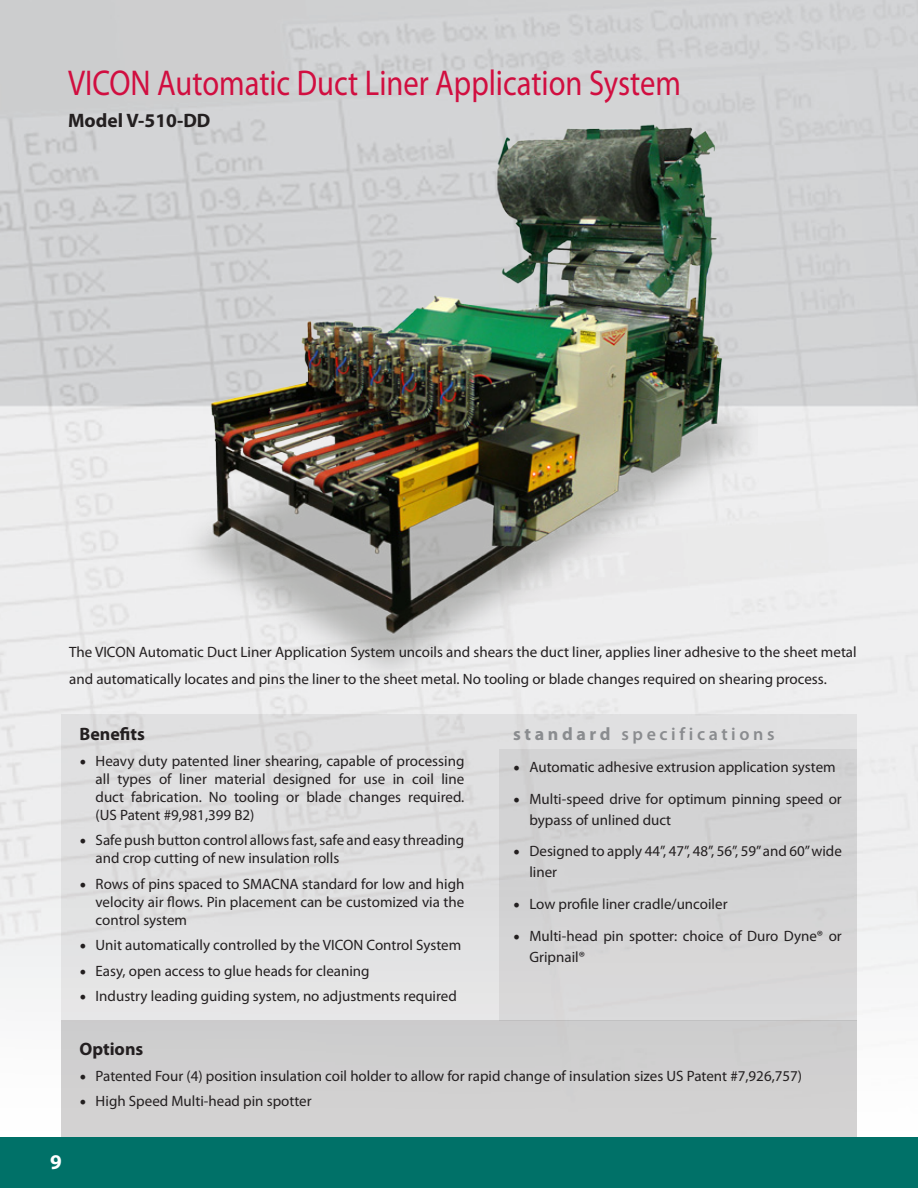
<style>
.page{position:relative;width:918px;height:1188px;background:#fff}
.page>*{position:absolute;margin:0;border:0;box-sizing:border-box;transform-origin:0 0}
.t1{font:36px "Myriad Pro";color:#d10e40;scale:.85 1}
.t2{font:700 21px "Myriad Pro";color:#fff}
.t3{font:700 19.5px "Myriad Pro";color:#231f20}
.t4{font:600 18px "Myriad Pro";letter-spacing:.2em;color:#8a8c8f}
.t5{font:700 18px "Myriad Pro";color:#231f20}
.t6{font:15px/18px "Myriad Pro";color:#231f20}
.s1{font-family:"Minion Pro";font-size:18px}
.s2{font-weight:700}
</style>
<div class="page">
<div style="left:61px;top:714px;width:796px;height:423px;background:#e0e0e1"></div>
<div style="left:61px;top:1021px;width:796px;height:116px;background:#d1d0d0"></div>
<div style="left:500px;top:749px;width:357px;height:272px;background:#d4d4d5"></div>
<img style="left:137px;top:105px;width:620px;height:614px">
<div style="left:0;top:1137px;width:918px;height:51px;background:#007168"></div>
<p class="t1" style="left:68px;top:61px;width:723px">VICON Automatic Duct Liner Application System</p>
<p class="t3" style="left:68px;top:107px;width:144px">Model V-510-DD</p>
<p class="t6" style="left:69px;top:638px;width:789px;line-height:27px">The VICON Automatic Duct Liner Application System uncoils and shears the duct liner, applies liner adhesive to the sheet metal and automatically locates and pins the liner to the sheet metal. No tooling or blade changes required on shearing process.</p>
<h2 class="t2" style="left:50px;top:1148px;width:13px">9</h2>
<p class="t5" style="left:79px;top:722px;width:67px">Benefits</p>
<p class="t6" style="left:96px;top:751px;width:370px;text-align:justify;text-indent:-16px"><span class="s1">•</span> Heavy duty patented liner shearing, capable of processing all types of liner material designed for use in coil line duct fabrication. No tooling or blade changes required. (US Patent #9,981,399 B2)</p>
<p class="t6" style="left:96px;top:831px;width:370px;text-indent:-16px"><span class="s1">•</span> Safe push button control allows fast, safe and easy threading and crop cutting of new insulation rolls</p>
<p class="t6" style="left:96px;top:874px;width:370px;text-align:justify;text-indent:-16px"><span class="s1">•</span> Rows of pins spaced to SMACNA standard for low and high velocity air flows. Pin placement can be customized via the control system</p>
<p class="t6" style="left:79px;top:936px;width:383px"><span class="s1">•</span> Unit automatically controlled by the VICON Control System</p>
<p class="t6" style="left:79px;top:962px;width:292px"><span class="s1">•</span> Easy, open access to glue heads for cleaning</p>
<p class="t6" style="left:79px;top:987px;width:379px"><span class="s1">•</span> Industry leading guiding system, no adjustments required</p>
<p class="t5" style="left:79px;top:1038px;width:66px">Options</p>
<p class="t6" style="left:79px;top:1067px;width:724px"><span class="s1">•</span> Patented Four (4) position insulation coil holder to allow for rapid change of insulation sizes US Patent #7,926,757)</p>
<p class="t6" style="left:79px;top:1092px;width:234px"><span class="s1">•</span> High Speed Multi-head pin spotter</p>
<p class="t4" style="left:513px;top:723px;width:263px"><span class="s2">standard</span> specifications</p>
<p class="t6" style="left:513px;top:758px;width:324px"><span class="s1">•</span> Automatic adhesive extrusion application system</p>
<p class="t6" style="left:529px;top:788px;width:314px;line-height:21px;text-indent:-16px"><span class="s1">•</span> Multi-speed drive for optimum pinning speed or bypass of unlined duct</p>
<p class="t6" style="left:529px;top:841px;width:314px;line-height:21px;text-indent:-16px"><span class="s1">•</span> Designed to apply 44”, 47”, 48”, 56”, 59” and 60” wide liner</p>
<p class="t6" style="left:513px;top:895px;width:216px"><span class="s1">•</span> Low profile liner cradle/uncoiler</p>
<p class="t6" style="left:529px;top:925px;width:314px;line-height:21px;text-indent:-16px"><span class="s1">•</span> Multi-head pin spotter: choice of Duro Dyne® or<br>Gripnail®</p>
</div>
